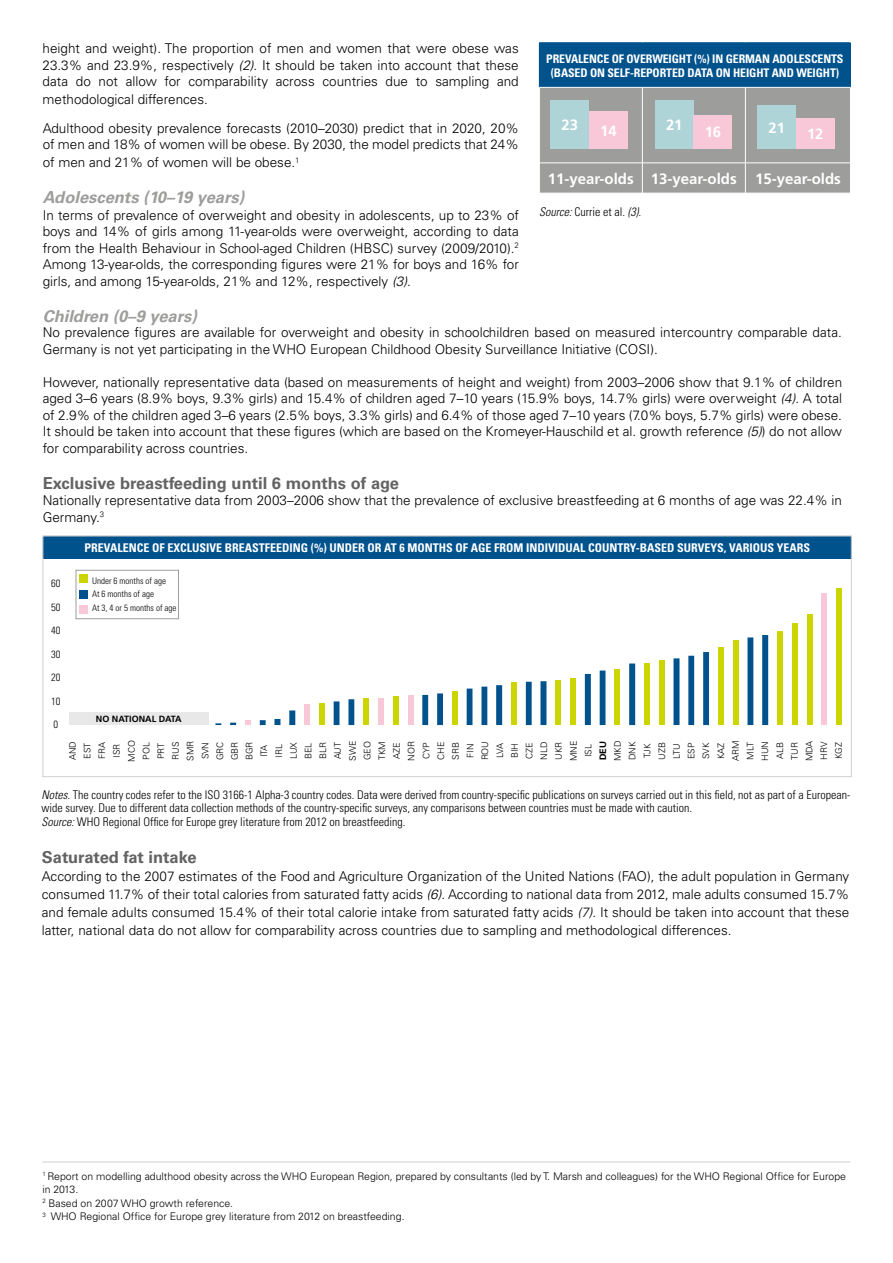
<style>
.page{position:relative;width:893px;height:1263px;background:#fff}
.page>*{position:absolute;margin:0;border:0;box-sizing:border-box;transform-origin:0 0}
.t1{font:700 16.5px "Univers";color:#646363}
.t2{font:italic 700 16.5px "Univers";color:#9d9d9c}
.t3{font:700 15px "Frutiger";color:#fff}
.t4{font:700 14.85px "Frutiger";color:#fff}
.t5{font:300 13.5px/16.5px "Univers";color:#000;text-align:justify}
.t6{font:300 condensed 12px/13.5px "Univers";color:#000}
.t7{font:700 condensed 12px "Univers";color:#fff}
.t8{font:italic 300 condensed 12px "Univers";color:#000}
.t9{font:700 condensed 11.85px "Univers";letter-spacing:-.01em;color:#fff}
.t10{font:300 10.5px/13.5px "Univers";color:#000}
.t11{font:300 condensed 10.5px "Univers";color:#000}
.t12{font:300 9px/14.7px "Univers";color:#000;text-align:center}
.t13{font:300 condensed 9px/13.5px "Univers";color:#000}
.t14{font:700 9px "Frutiger";color:#000}
.t15{font:700 9px "Univers";color:#000}
.s1{font-style:italic}
.s2{font-style:normal}
</style>
<div class="page">
<hr style="left:42px;top:1162px;width:808px;height:1px;background:#d0d0d0">
<div style="left:539px;top:43px;width:311px;height:44px;background:#00528d"></div>
<div style="left:540px;top:88px;width:310px;height:105px;background:#9d9d9c"></div>
<hr style="left:539px;top:42px;width:103px;height:1px;background:#00528d">
<hr style="left:642px;top:42px;width:103px;height:1px;background:#00528d">
<hr style="left:745px;top:42px;width:105px;height:1px;background:#00528d">
<hr style="left:642px;top:88px;width:1px;height:75px;background:#fff">
<hr style="left:745px;top:88px;width:1px;height:75px;background:#fff">
<hr style="left:539px;top:163px;width:103px;height:1px;background:#fff">
<hr style="left:642px;top:163px;width:103px;height:1px;background:#fff">
<hr style="left:642px;top:163px;width:1px;height:30px;background:#fff">
<hr style="left:745px;top:163px;width:106px;height:1px;background:#fff">
<hr style="left:745px;top:163px;width:1px;height:30px;background:#fff">
<div style="left:551px;top:100px;width:38px;height:49px;background:#aed4d8"></div>
<div style="left:589px;top:112px;width:39px;height:37px;background:#f8c8d8"></div>
<div style="left:655px;top:100px;width:39px;height:49px;background:#aed4d8"></div>
<div style="left:694px;top:115px;width:38px;height:34px;background:#f8c8d8"></div>
<div style="left:758px;top:105px;width:38px;height:44px;background:#aed4d8"></div>
<div style="left:796px;top:118px;width:38px;height:31px;background:#f8c8d8"></div>
<div style="left:76px;top:570px;width:103px;height:49px;border:1px solid #9d9d9c"></div>
<div style="left:43px;top:536px;width:808px;height:22px;background:#00528d"></div>
<svg style="left:851px;top:536px;width:1px;height:22px"></svg>
<hr style="left:43px;top:558px;width:808px;height:1px;background:#00528d">
<div style="left:43px;top:536px;width:808px;height:241px;border:1px solid #d0d0d0"></div>
<div style="left:69px;top:713px;width:139px;height:12px;background:#e8e8e8"></div>
<div style="left:79px;top:575px;width:9px;height:8px;background:#cdd500"></div>
<div style="left:79px;top:590px;width:9px;height:8px;background:#00528d"></div>
<div style="left:777px;top:631px;width:6px;height:94px;background:#cdd500"></div>
<div style="left:792px;top:624px;width:6px;height:101px;background:#cdd500"></div>
<div style="left:806px;top:614px;width:6px;height:111px;background:#cdd500"></div>
<div style="left:821px;top:593px;width:6px;height:132px;background:#f8c8d8"></div>
<div style="left:836px;top:588px;width:6px;height:137px;background:#cdd500"></div>
<svg style="left:215px;top:635px;width:553px;height:90px"></svg>
<div style="left:79px;top:605px;width:8px;height:8px;background:#f8c8d8"></div>
<p class="t5" style="left:43px;top:40px;width:478px">height and weight). The proportion of men and women that were obese was 23.3% and 23.9%, respectively <span class="s1">(2)</span>. It should be taken into account that these data do not allow for comparability across countries due to sampling and</p>
<p class="t5" style="left:43px;top:91px;width:167px">methodological differences.</p>
<p class="t9" style="left:546px;top:51px;width:255px">PREVALENCE OF OVERWEIGHT (%) IN GERMAN ADOLESCE</p>
<p class="t9" style="left:823px;top:51px;width:15px">NTS</p>
<p class="t9" style="left:551px;top:65px;width:230px">(BASED ON SELF-REPORTED DATA ON HEIGHT AND</p>
<p class="t9" style="left:796px;top:65px;width:44px">WEIGHT)</p>
<p class="t4" style="left:666px;top:116px;width:18px">21</p>
<p class="t4" style="left:562px;top:116px;width:18px">23</p>
<p class="t4" style="left:705px;top:123px;width:18px">16</p>
<p class="t4" style="left:769px;top:119px;width:18px">21</p>
<p class="t5" style="left:43px;top:120px;width:478px">Adulthood obesity prevalence forecasts (2010–2030) predict that in 2020, 20% of men and 18% of women will be obese. By 2030, the model predicts that 24%</p>
<p class="t5" style="left:43px;top:154px;width:258px">of men and 21% of women will be obese.<sup>1</sup></p>
<p class="t2" style="left:43px;top:188px;width:203px">Adolescents (10–19 years)</p>
<p class="t5" style="left:43px;top:207px;width:478px">In terms of prevalence of overweight and obesity in adolescents, up to 23% of boys and 14% of girls among 11-year-olds were overweight, according to data from the Health Behaviour in School-aged Children (HBSC) survey (2009/2010).<sup>2<br></sup>Among 13-year-olds, the corresponding figures were 21% for boys and 16% for girls, and among 15-year-olds, 21% and 12%, respectively <span class="s1">(3)</span>.</p>
<p class="t2" style="left:43px;top:306px;width:156px">Children (0–9 years)</p>
<p class="t5" style="left:43px;top:324px;width:801px">No prevalence figures are available for overweight and obesity in schoolchildren based on measured intercountry comparable data.<br>Germany is not yet participating in the WHO European Childhood Obesity Surveillance Initiative (COSI).</p>
<p class="t5" style="left:43px;top:374px;width:801px">However, nationally representative data (based on measurements of height and weight) from 2003–2006 show that 9.1% of children aged 3–6 years (8.9% boys, 9.3% girls) and 15.4% of children aged 7–10 years (15.9% boys, 14.7% girls) were overweight <span class="s1">(4)</span>. A total of 2.9% of the children aged 3–6 years (2.5% boys, 3.3% girls) and 6.4% of those aged 7–10 years (7.0% boys, 5.7% girls) were obese.<br>It should be taken into account that these figures (which are based on the Kromeyer-Hauschild et al. growth reference <span class="s1">(5)</span>) do not allow for comparability across countries.</p>
<p class="t1" style="left:43px;top:473px;width:358px">Exclusive breastfeeding until 6 months of age</p>
<p class="t5" style="left:43px;top:492px;width:801px">Nationally representative data from 2003–2006 show that the prevalence of exclusive breastfeeding at 6 months of age was 22.4% in<br>Germany.<sup>3</sup></p>
<p class="t4" style="left:600px;top:122px;width:18px">14</p>
<p class="t4" style="left:807px;top:125px;width:18px">12</p>
<p class="t3" style="left:548px;top:170px;width:294px">11-year-olds 13-year-olds 15-year-olds</p>
<p class="t8" style="left:539px;top:204px;width:103px">Source: <span class="s2">Currie et al.</span> (3).</p>
<p class="t7" style="left:84px;top:540px;width:727px">PREVALEN CE OF EXCLUSIVE BREASTFEEDIN G (%) UNDER OR AT 6 MONTHS OF AGE FROM INDIVIDUAL COUNTRY-BASED SURVEYS, VARIOUS YEARS</p>
<p class="t11" style="left:51px;top:577px;width:11px">60</p>
<p class="t11" style="left:51px;top:601px;width:11px">50</p>
<p class="t11" style="left:51px;top:624px;width:11px">40</p>
<p class="t11" style="left:51px;top:648px;width:11px">30</p>
<p class="t11" style="left:51px;top:671px;width:11px">20</p>
<p class="t11" style="left:51px;top:695px;width:11px">10</p>
<p class="t11" style="left:54px;top:718px;width:6px">0</p>
<p class="t13" style="left:92px;top:574px;width:86px">Under 6 months of age<br>At 6 months of age<br>At 3, 4 or 5 months of age</p>
<p class="t14" style="left:96px;top:714px;width:87px">NO NATIONAL DATA</p>
<p class="t12" style="left:65px;top:762px;width:23px;rotate:-90deg">AND<br>EST<br>FRA<br>ISR<br>MCO<br>POL<br>PRT<br>RUS<br>SMR<br>SVN<br>GRC<br>GBR<br>BGR<br>ITA<br>IRL<br>LUX<br>BEL<br>BLR<br>AUT<br>SWE<br>GEO<br>TKM<br>AZE<br>NOR<br>CYP<br>CHE<br>SRB<br>FIN<br>ROU<br>LVA<br>BIH<br>CZE<br>NLD<br>UKR<br>MNE<br>ISL</p>
<p class="t15" style="left:598px;top:760px;width:20px;rotate:-90deg">DEU</p>
<p class="t12" style="left:610px;top:761px;width:22px;rotate:-90deg">MKD<br>DNK<br>TJK<br>UZB<br>LTU<br>ESP<br>SVK<br>KAZ<br>ARM<br>MLT<br>HUN<br>ALB<br>TUR<br>MDA<br>HRV<br>KGZ</p>
<p class="t6" style="left:42px;top:787px;width:810px"><span class="s1">Notes.</span> The country codes refer to the ISO 3166-1 Alpha-3 country codes. Data were derived from country-specific publications on surveys carried out in this field, not as part of a European&shy;wide survey. Due to different data collection methods of the country-specific surveys, any comparisons between countries must be made with caution.<br><span class="s1">Source:</span> WHO Regional Office for Europe grey literature from 2012 on breastfeeding.</p>
<p class="t1" style="left:42px;top:847px;width:156px">Saturated fat intake</p>
<p class="t5" style="left:42px;top:867px;width:809px;line-height:18px">According to the 2007 estimates of the Food and Agriculture Organization of the United Nations (FAO), the adult population in Germany consumed 11.7% of their total calories from saturated fatty acids <span class="s1">(6)</span>. According to national data from 2012, male adults consumed 15.7% and female adults consumed 15.4% of their total calorie intake from saturated fatty acids <span class="s1">(7)</span>. It should be taken into account that these latter, national data do not allow for comparability across countries due to sampling and methodological differences.</p>
<p class="t10" style="left:42px;top:1169px;width:805px"><sup>1</sup> Report on modelling adulthood obesity across the WHO European Region, prepared by consultants (led by T. Marsh and colleagues) for the WHO Regional Office for Europe in 2013.<br><sup>2</sup> Based on 2007 WHO growth reference.<br><sup>3</sup> WHO Regional Office for Europe grey literature from 2012 on breastfeeding.</p>
</div>
